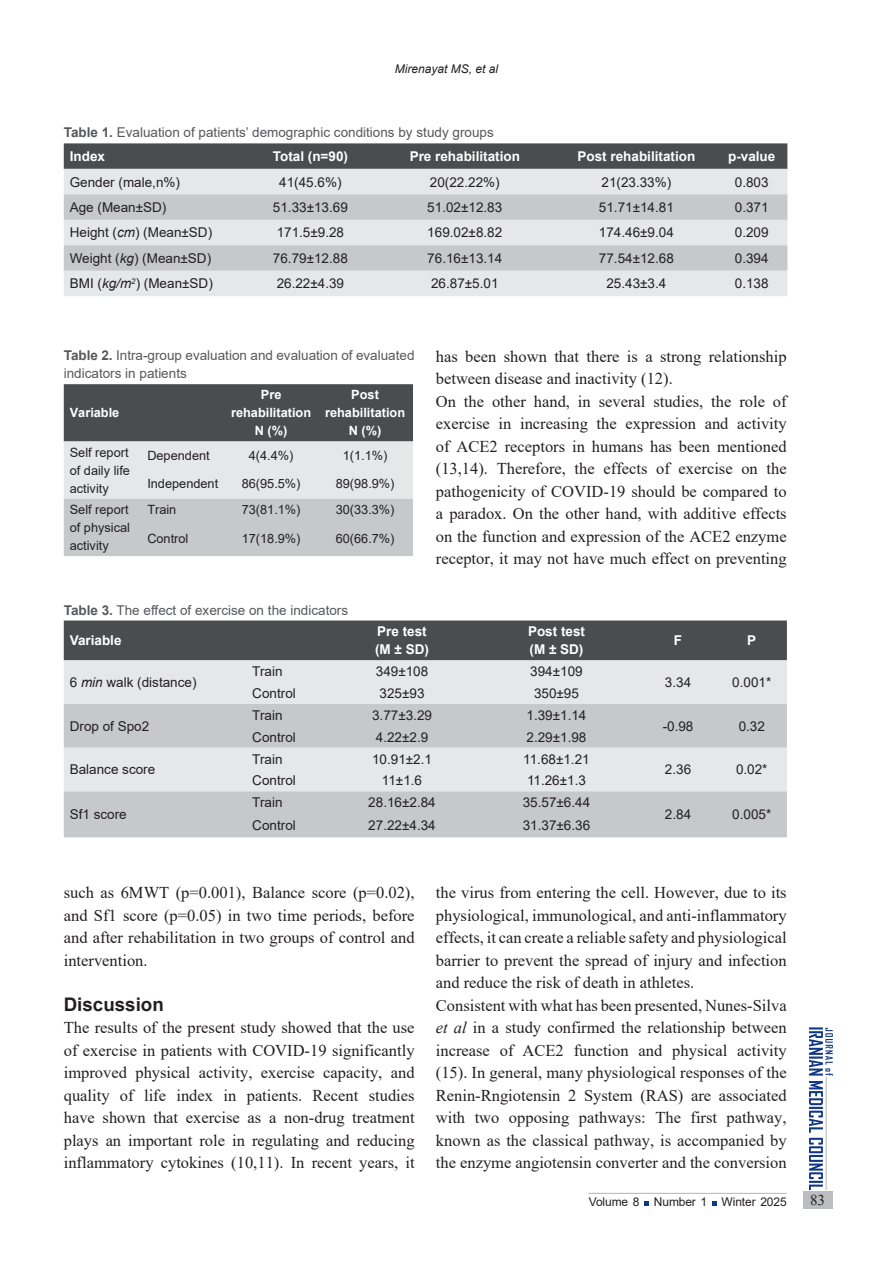
<style>
.page{position:relative;width:893px;height:1263px;background:#fff}
.page>*{position:absolute;margin:0;border:0;box-sizing:border-box;transform-origin:0 0}
.context{font:700 18.75px "Arial";color:#231f20}
.context-2{font:16.5px/22.5px "Times New Roman";color:#231f20;text-align:justify}
.t1{font:15px "Times New Roman";color:#231f20}
.t2{font:13.5px "Arial";color:#231f20}
.pic-table-t{font:13.5px/18px "Arial";color:#57585a}
.t3{font:700 13.5px "Arial";color:#fff}
.t4{font:12.75px/18px "Arial";color:#231f20}
.t5{font:700 12.75px/18px "Arial";color:#fff;text-align:center}
.t6{font:12px "Arial";letter-spacing:-.01em;color:#231f20}
.context-3{font:italic 12px "Arial";color:#231f20}
.s1{font-weight:700}
.s2{font-style:italic}
</style>
<div class="page">
<div style="left:803px;top:1191px;width:29px;height:17px;background:#bcbdc0"></div>
<svg style="left:809px;top:1027px;width:24px;height:163px"></svg>
<hr style="left:826px;top:1076px;width:1px;height:114px;background:#bcbdc0">
<svg style="left:644px;top:1201px;width:5px;height:5px"></svg>
<svg style="left:712px;top:1201px;width:5px;height:5px"></svg>
<hr style="left:588px;top:1193px;width:199px;height:1px;background:#bcbdc0">
<svg style="left:64px;top:143px;width:723px;height:26px;background:#4f5051"></svg>
<div style="left:64px;top:169px;width:723px;height:127px;background:#e6e7e9"></div>
<svg style="left:64px;top:194px;width:723px;height:77px;background:#d1d2d4"></svg>
<svg style="left:64px;top:384px;width:349px;height:172px;background:#a8a9aa"></svg>
<div style="left:64px;top:620px;width:723px;height:40px;background:#4b4c4d"></div>
<div style="left:64px;top:660px;width:723px;height:44px;background:#e6e7e9"></div>
<svg style="left:64px;top:704px;width:723px;height:133px;background:#d1d2d4"></svg>
<p class="context-3" style="left:395px;top:61px;width:105px">Mirenayat MS, et al</p>
<p class="pic-table-t" style="left:64px;top:124px;width:431px"><span class="s1">Table 1.</span> Evaluation of patients’ demographic conditions by study groups</p>
<p class="t3" style="left:70px;top:147px;width:37px">Index</p>
<p class="t3" style="left:273px;top:147px;width:77px">Total (n=90)</p>
<p class="t3" style="left:410px;top:147px;width:112px">Pre rehabilitation</p>
<p class="t3" style="left:577px;top:147px;width:119px">Post rehabilitation</p>
<p class="t3" style="left:728px;top:147px;width:49px">p-value</p>
<p class="t2" style="left:70px;top:172px;width:112px">Gender (male,n%)</p>
<p class="t2" style="left:279px;top:172px;width:64px">41(45.6%)</p>
<p class="t2" style="left:430px;top:172px;width:71px">20(22.22%)</p>
<p class="t2" style="left:601px;top:172px;width:71px">21(23.33%)</p>
<p class="t2" style="left:735px;top:172px;width:35px">0.803</p>
<p class="t2" style="left:70px;top:198px;width:98px">Age (Mean±SD)</p>
<p class="t2" style="left:273px;top:198px;width:76px">51.33±13.69</p>
<p class="t2" style="left:427px;top:198px;width:76px">51.02±12.83</p>
<p class="t2" style="left:599px;top:198px;width:76px">51.71±14.81</p>
<p class="t2" style="left:735px;top:198px;width:35px">0.371</p>
<p class="t2" style="left:70px;top:223px;width:144px">Height (<span class="s2">cm</span>) (Mean±SD)</p>
<p class="t2" style="left:277px;top:223px;width:69px">171.5±9.28</p>
<p class="t2" style="left:427px;top:223px;width:76px">169.02±8.82</p>
<p class="t2" style="left:599px;top:223px;width:76px">174.46±9.04</p>
<p class="t2" style="left:735px;top:223px;width:35px">0.209</p>
<p class="t2" style="left:70px;top:249px;width:143px">Weight (<span class="s2">kg</span>) (Mean±SD)</p>
<p class="t2" style="left:273px;top:249px;width:76px">76.79±12.88</p>
<p class="t2" style="left:427px;top:249px;width:76px">76.16±13.14</p>
<p class="t2" style="left:599px;top:249px;width:76px">77.54±12.68</p>
<p class="t2" style="left:735px;top:249px;width:35px">0.394</p>
<p class="t2" style="left:70px;top:274px;width:145px">BMI (<span class="s2">kg/m</span><sup>2</sup>) (Mean±SD)</p>
<p class="t2" style="left:277px;top:274px;width:69px">26.22±4.39</p>
<p class="t2" style="left:431px;top:274px;width:69px">26.87±5.01</p>
<p class="t2" style="left:606px;top:274px;width:61px">25.43±3.4</p>
<p class="t2" style="left:735px;top:274px;width:35px">0.138</p>
<p class="pic-table-t" style="left:64px;top:346px;width:352px"><span class="s1">Table 2.</span> Intra-group evaluation and evaluation of evaluated indicators in patients</p>
<p class="t5" style="left:325px;top:386px;width:82px">Post rehabilitation</p>
<p class="t5" style="left:349px;top:422px;width:34px">N (%)</p>
<p class="t5" style="left:231px;top:386px;width:82px">Pre rehabilitation</p>
<p class="t5" style="left:255px;top:422px;width:34px">N (%)</p>
<p class="t5" style="left:70px;top:404px;width:51px">Variable</p>
<p class="t4" style="left:70px;top:443px;width:60px">Self report</p>
<p class="t4" style="left:147px;top:446px;width:64px">Dependent</p>
<p class="t4" style="left:249px;top:446px;width:46px">4(4.4%)</p>
<p class="t4" style="left:343px;top:446px;width:46px">1(1.1%)</p>
<p class="t4" style="left:70px;top:461px;width:62px">of daily life activity</p>
<p class="t4" style="left:147px;top:475px;width:72px">Independent</p>
<p class="t4" style="left:242px;top:475px;width:60px">86(95.5%)</p>
<p class="t4" style="left:336px;top:475px;width:60px">89(98.9%)</p>
<p class="t4" style="left:70px;top:500px;width:60px">Self report</p>
<p class="t4" style="left:147px;top:500px;width:31px">Train</p>
<p class="t4" style="left:242px;top:500px;width:60px">73(81.1%)</p>
<p class="t4" style="left:336px;top:500px;width:60px">30(33.3%)</p>
<p class="t4" style="left:70px;top:518px;width:62px">of physical activity</p>
<p class="t4" style="left:147px;top:529px;width:43px">Control</p>
<p class="t4" style="left:242px;top:529px;width:60px">17(18.9%)</p>
<p class="t4" style="left:336px;top:529px;width:60px">60(66.7%)</p>
<p class="pic-table-t" style="left:64px;top:601px;width:286px"><span class="s1">Table 3.</span> The effect of exercise on the indicators</p>
<p class="context-2" style="left:436px;top:344px;width:352px">has been shown that there is a strong relationship between disease and inactivity (12).</p>
<p class="context-2" style="left:436px;top:389px;width:352px">On the other hand, in several studies, the role of exercise in increasing the expression and activity of ACE2 receptors in humans has been mentioned (13,14). Therefore, the effects of exercise on the pathogenicity of COVID-19 should be compared to a paradox. On the other hand, with additive effects on the function and expression of the ACE2 enzyme receptor, it may not have much effect on preventing</p>
<p class="t3" style="left:70px;top:631px;width:53px">Variable</p>
<p class="t3" style="left:377px;top:622px;width:51px">Pre test</p>
<p class="t3" style="left:375px;top:640px;width:55px">(M ± SD)</p>
<p class="t3" style="left:528px;top:622px;width:59px">Post test</p>
<p class="t3" style="left:530px;top:640px;width:55px">(M ± SD)</p>
<p class="t3" style="left:674px;top:631px;width:10px">F</p>
<p class="t3" style="left:747px;top:631px;width:11px">P</p>
<p class="t2" style="left:70px;top:673px;width:128px">6 <span class="s2">min</span> walk (distance)</p>
<p class="t2" style="left:252px;top:662px;width:32px">Train</p>
<p class="t2" style="left:376px;top:662px;width:54px">349±108</p>
<p class="t2" style="left:530px;top:662px;width:54px">394±109</p>
<p class="t2" style="left:252px;top:684px;width:45px">Control</p>
<p class="t2" style="left:380px;top:684px;width:46px">325±93</p>
<p class="t2" style="left:534px;top:684px;width:46px">350±95</p>
<p class="t2" style="left:665px;top:673px;width:28px">3.34</p>
<p class="t2" style="left:732px;top:673px;width:41px">0.001*</p>
<p class="t2" style="left:70px;top:717px;width:81px">Drop of Spo2</p>
<p class="t2" style="left:252px;top:706px;width:32px">Train</p>
<p class="t2" style="left:372px;top:706px;width:61px">3.77±3.29</p>
<p class="t2" style="left:526px;top:706px;width:61px">1.39±1.14</p>
<p class="t2" style="left:252px;top:728px;width:45px">Control</p>
<p class="t2" style="left:376px;top:728px;width:54px">4.22±2.9</p>
<p class="t2" style="left:526px;top:728px;width:61px">2.29±1.98</p>
<p class="t2" style="left:663px;top:717px;width:32px">-0.98</p>
<p class="t2" style="left:739px;top:717px;width:28px">0.32</p>
<p class="t2" style="left:70px;top:760px;width:87px">Balance score</p>
<p class="t2" style="left:252px;top:749px;width:32px">Train</p>
<p class="t2" style="left:372px;top:749px;width:61px">10.91±2.1</p>
<p class="t2" style="left:523px;top:749px;width:68px">11.68±1.21</p>
<p class="t2" style="left:252px;top:771px;width:45px">Control</p>
<p class="t2" style="left:382px;top:771px;width:42px">11±1.6</p>
<p class="t2" style="left:527px;top:771px;width:60px">11.26±1.3</p>
<p class="t2" style="left:665px;top:760px;width:28px">2.36</p>
<p class="t2" style="left:736px;top:760px;width:33px">0.02*</p>
<p class="t2" style="left:252px;top:793px;width:32px">Train</p>
<p class="t2" style="left:368px;top:793px;width:69px">28.16±2.84</p>
<p class="t2" style="left:523px;top:793px;width:69px">35.57±6.44</p>
<p class="t2" style="left:70px;top:805px;width:59px">Sf1 score</p>
<p class="t2" style="left:252px;top:816px;width:45px">Control</p>
<p class="t2" style="left:368px;top:816px;width:69px">27.22±4.34</p>
<p class="t2" style="left:523px;top:816px;width:69px">31.37±6.36</p>
<p class="t2" style="left:665px;top:805px;width:28px">2.84</p>
<p class="t2" style="left:732px;top:805px;width:41px">0.005*</p>
<p class="context-2" style="left:64px;top:881px;width:352px">such as 6MWT (p=0.001), Balance score (p=0.02), and Sf1 score (p=0.05) in two time periods, before and after rehabilitation in two groups of control and intervention.</p>
<p class="context" style="left:64px;top:991px;width:102px">Discussion</p>
<p class="context-2" style="left:64px;top:1016px;width:352px">The results of the present study showed that the use of exercise in patients with COVID-19 significantly improved physical activity, exercise capacity, and quality of life index in patients. Recent studies have shown that exercise as a non-drug treatment plays an important role in regulating and reducing inflammatory cytokines (10,11). In recent years, it</p>
<p class="context-2" style="left:436px;top:881px;width:352px">the virus from entering the cell. However, due to its physiological, immunological, and anti-inflammatory effects, it can create a reliable safety and physiological barrier to prevent the spread of injury and infection and reduce the risk of death in athletes.</p>
<p class="context-2" style="left:436px;top:993px;width:352px">Consistent with what has been presented, Nunes-Silva <span class="s2">et al</span> in a study confirmed the relationship between increase of ACE2 function and physical activity (15). In general, many physiological responses of the Renin-Rngiotensin 2 System (RAS) are associated with two opposing pathways: The first pathway, known as the classical pathway, is accompanied by the enzyme angiotensin converter and the conversion</p>
<p class="t6" style="left:589px;top:1194px;width:199px">Volume 8 Number 1 Winter 2025</p>
<p class="t1" style="left:810px;top:1189px;width:16px">83</p>
</div>
